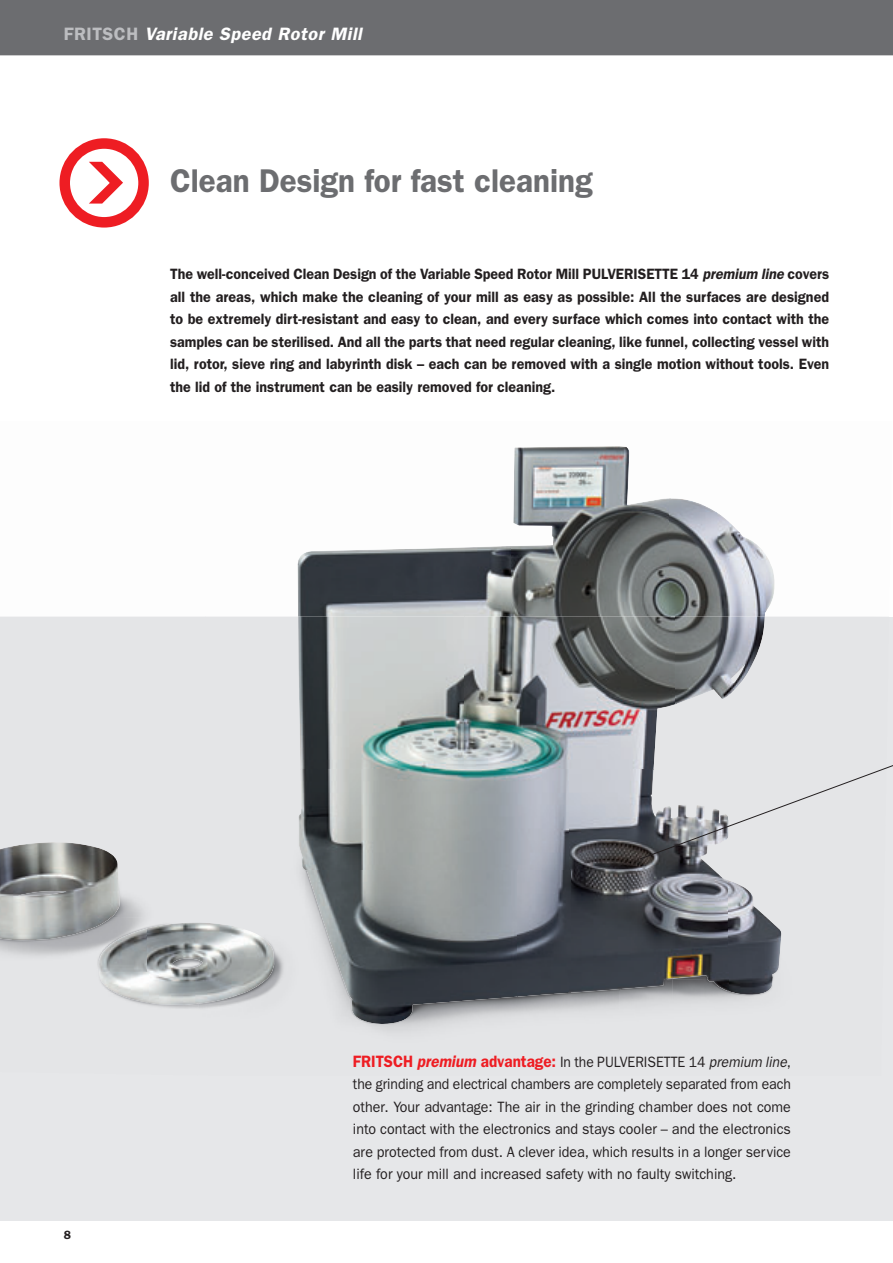
<style>
.page{position:relative;width:893px;height:1263px;background:#fff}
.page>*{position:absolute;margin:0;border:0;box-sizing:border-box;transform-origin:0 0}
.t1{font:600 33px "Franklin Gothic";color:#6c6d70;scale:.95 1}
.t2{font:italic 600 18px "Franklin Gothic";letter-spacing:.03em;color:#fff}
.t3{font:600 15px/22.5px "Franklin Gothic";color:#231f20;text-align:justify;scale:.95 1}
.t4{font:15px/22.5px "Franklin Gothic";color:#231f20;text-align:justify;scale:.92 1}
.t5{font:600 12px "Franklin Gothic";color:#231f20}
.s1{font-style:normal;color:#bcbdc0}
.s2{font-style:italic}
.s3{font-weight:600;font-size:16.5px;color:#ee1d23}
.s4{font-weight:600;font-style:italic;font-size:16.5px;color:#ee1d23}
</style>
<div class="page">
<div style="left:0;top:617px;width:893px;height:603px;background:#e6e7e9"></div>
<div style="left:0;top:0;width:893px;height:55px;background:#6c6d70"></div>
<img style="left:776px;top:926px;width:6px;height:46px">
<img style="left:302px;top:871px;width:4px;height:22px">
<img style="left:510px;top:446px;width:159px;height:171px">
<img style="left:669px;top:498px;width:107px;height:119px">
<img style="left:297px;top:546px;width:213px;height:71px">
<img style="left:298px;top:617px;width:377px;height:152px">
<img style="left:675px;top:617px;width:90px;height:88px">
<img style="left:298px;top:769px;width:272px;height:102px">
<img style="left:570px;top:769px;width:158px;height:252px">
<img style="left:0;top:842px;width:148px;height:131px">
<img style="left:306px;top:871px;width:264px;height:153px">
<img style="left:728px;top:880px;width:48px;height:121px">
<img style="left:148px;top:923px;width:136px;height:86px">
<img style="left:100px;top:973px;width:48px;height:32px">
<svg style="left:639px;top:738px;width:254px;height:122px"></svg>
<div style="left:59px;top:138px;width:90px;height:90px;border:10px solid #ee1d23;border-radius:50%"></div>
<svg style="left:89px;top:162px;width:34px;height:42px"></svg>
<p class="t2" style="left:64px;top:28px;width:300px"><span class="s1">FRITSCH</span> Variable Speed Rotor Mill</p>
<h1 class="t1" style="left:170px;top:169px;width:446px">Clean Design for fast cleaning</h1>
<p class="t3" style="left:170px;top:264px;width:695px">The well-conceived Clean Design of the Variable Speed Rotor Mill PULVERISETTE 14 <span class="s2">premium line</span> covers all the areas, which make the cleaning of your mill as easy as possible: All the surfaces are designed to be extremely dirt-resistant and easy to clean, and every surface which comes into contact with the samples can be sterilised. And all the parts that need regular cleaning, like funnel, collecting vessel with lid, rotor, sieve ring and labyrinth disk – each can be removed with a single motion without tools. Even the lid of the instrument can be easily removed for cleaning.</p>
<p class="t5" style="left:64px;top:1230px;width:9px">8</p>
<p class="t4" style="left:353px;top:1051px;width:478px"><span class="s3">FRITSCH</span> <span class="s4">premium</span> <span class="s3">advantage:</span> In the PULVERISETTE 14 <span class="s2">premium line</span>, the grinding and electrical chambers are completely separated from each other. Your advantage: The air in the grinding chamber does not come into contact with the electronics and stays cooler – and the electronics are protected from dust. A clever idea, which results in a longer service life for your mill and increased safety with no faulty switching.</p>
</div>
